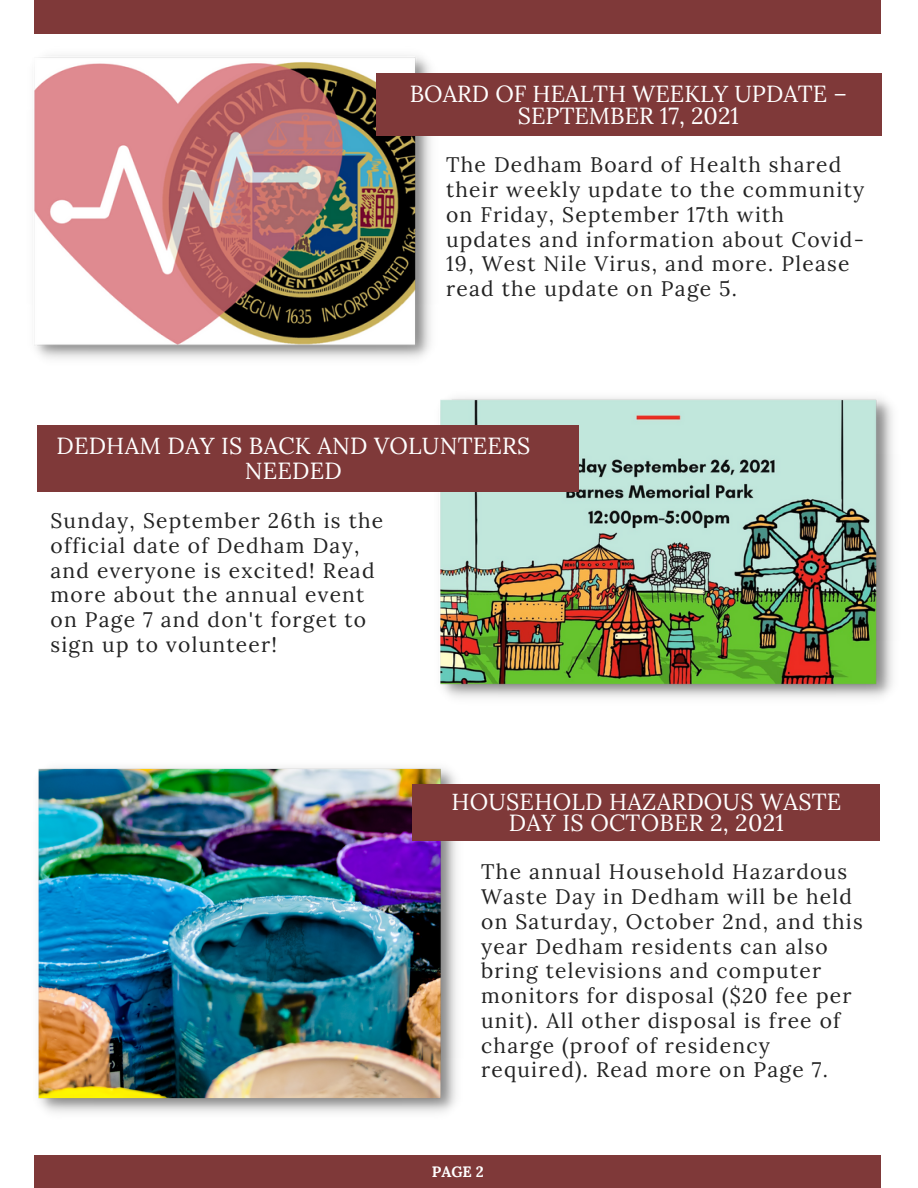
<style>
.page{position:relative;width:918px;height:1188px;background:#fff}
.page>*{position:absolute;margin:0;border:0;box-sizing:border-box;transform-origin:0 0}
.t1{font:23.25px/20.2px "Lora";letter-spacing:.01em;color:#fff;text-align:center}
.t2{font:21px/24.8px "Lora";letter-spacing:.06em;color:#222}
.t3{font:700 15px "Lora";color:#fff}
</style>
<div class="page">
<div style="left:35px;top:1155px;width:846px;height:33px;background:#7f3939"></div>
<div style="left:35px;top:0;width:846px;height:34px;background:#7f3939"></div>
<img style="left:34px;top:767px;width:487px;height:396px">
<img style="left:34px;top:0;width:397px;height:359px">
<div style="left:376px;top:73px;width:505px;height:63px;background:#7f3939"></div>
<div style="left:412px;top:785px;width:468px;height:56px;background:#7f3939"></div>
<img style="left:354px;top:343px;width:539px;height:355px">
<div style="left:38px;top:425px;width:541px;height:67px;background:#7f3939"></div>
<p class="t1" style="left:410px;top:82px;width:439px;line-height:22.5px">BOARD OF HEALTH WEEKLY UPDATE –<br>SEPTEMBER 17, 2021</p>
<p class="t2" style="left:446px;top:152px;width:420px">The Dedham Board of Health shared their weekly update to the community on Friday, September 17th with updates and information about Covid-19, West Nile Virus, and more. Please read the update on Page 5.</p>
<p class="t1" style="left:56px;top:433px;width:475px;line-height:24.8px">DEDHAM DAY IS BACK AND VOLUNTEERS<br>NEEDED</p>
<p class="t2" style="left:50px;top:508px;width:334px">Sunday, September 26th is the official date of Dedham Day, and everyone is excited! Read more about the annual event on Page 7 and don't forget to sign up to volunteer!</p>
<p class="t1" style="left:451px;top:792px;width:391px">HOUSEHOLD HAZARDOUS WASTE<br>DAY IS OCTOBER 2, 2021</p>
<p class="t2" style="left:481px;top:859px;width:383px">The annual Household Hazardous<br>Waste Day in Dedham will be held on Saturday, October 2nd, and this year Dedham residents can also bring televisions and computer monitors for disposal ($20 fee per unit). All other disposal is free of charge (proof of residency required). Read more on Page 7.</p>
<p class="t3" style="left:432px;top:1162px;width:54px">PAGE 2</p>
</div>
